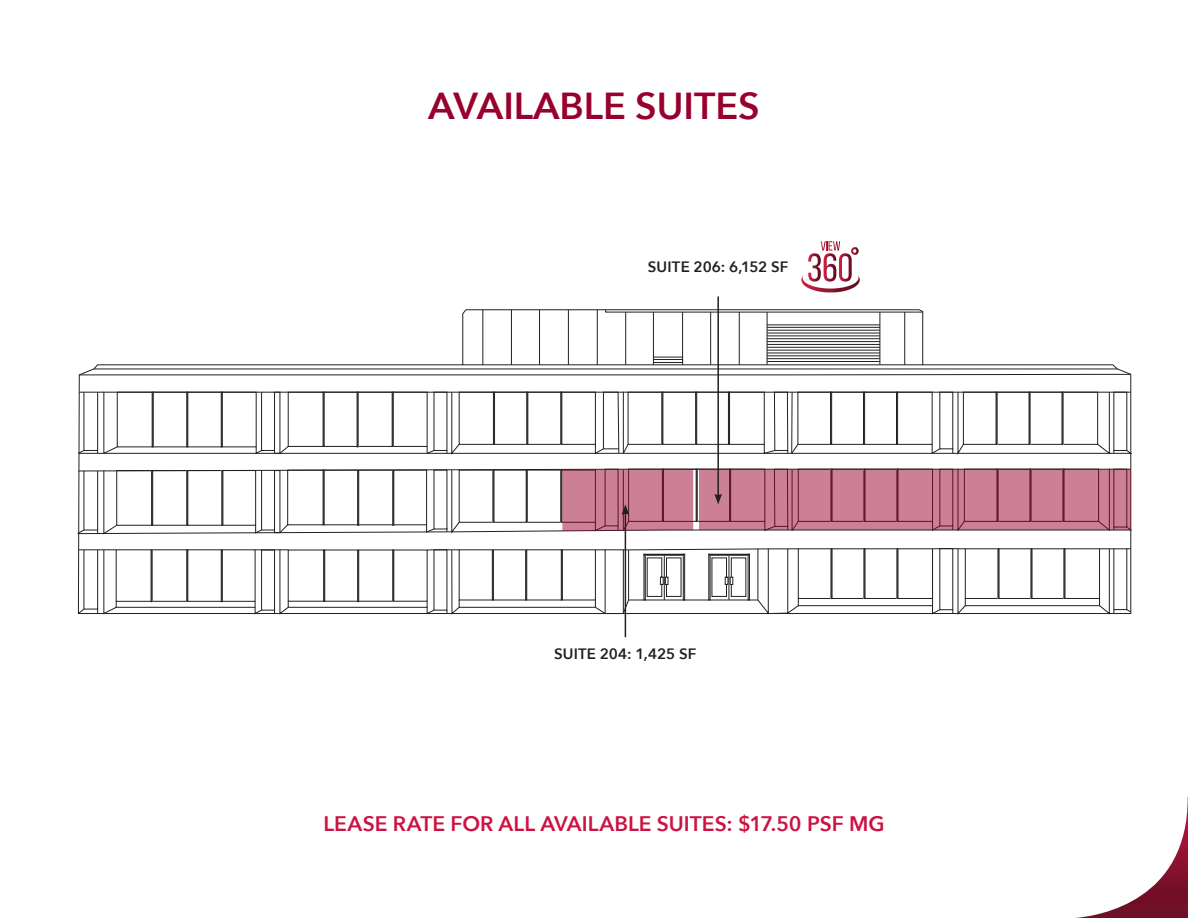
<style>
.page{position:relative;width:1188px;height:918px;background:#fff}
.page>*{position:absolute;margin:0;border:0;box-sizing:border-box;transform-origin:0 0}
.t1{font:600 37.5px "Avenir Next";color:#98012d}
.Body_Copy{font:600 21px "Avenir Next";color:#cd1141}
.Body_Copy-2{font:600 15px "Avenir Next";letter-spacing:.005em;color:#231f20}
</style>
<div class="page">
<svg style="left:78px;top:364px;width:1053px;height:250px"></svg>
<hr style="left:94px;top:369px;width:1023px;height:1px;background:#231f20">
<div style="left:151px;top:550px;width:1px;height:52px;border:1px solid #231f20"></div>
<div style="left:187px;top:550px;width:1px;height:51px;border:1px solid #231f20"></div>
<div style="left:221px;top:550px;width:2px;height:52px;border:1px solid #231f20"></div>
<div style="left:492px;top:550px;width:2px;height:50px;border:1px solid #231f20"></div>
<div style="left:525px;top:550px;width:2px;height:50px;border:1px solid #231f20"></div>
<div style="left:561px;top:550px;width:2px;height:50px;border:1px solid #231f20"></div>
<hr style="left:78px;top:550px;width:38px;height:1px;background:#231f20">
<hr style="left:255px;top:550px;width:33px;height:1px;background:#231f20">
<div style="left:831px;top:549px;width:1px;height:50px;border:1px solid #231f20"></div>
<div style="left:864px;top:549px;width:1px;height:50px;border:1px solid #231f20"></div>
<div style="left:897px;top:549px;width:1px;height:50px;border:1px solid #231f20"></div>
<div style="left:998px;top:549px;width:1px;height:50px;border:1px solid #231f20"></div>
<div style="left:1031px;top:549px;width:1px;height:50px;border:1px solid #231f20"></div>
<div style="left:1064px;top:549px;width:1px;height:50px;border:1px solid #231f20"></div>
<svg style="left:79px;top:374px;width:1052px;height:1px"></svg>
<div style="left:261px;top:550px;width:14px;height:60px;border:1px solid #231f20"></div>
<div style="left:116px;top:601px;width:139px;height:6px;border:1px solid #231f20"></div>
<div style="left:798px;top:598px;width:135px;height:8px;border:1px solid #231f20"></div>
<div style="left:965px;top:598px;width:135px;height:8px;border:1px solid #231f20"></div>
<svg style="left:78px;top:549px;width:20px;height:65px"></svg>
<svg style="left:104px;top:549px;width:13px;height:65px"></svg>
<svg style="left:1126px;top:609px;width:5px;height:3px"></svg>
<svg style="left:1099px;top:548px;width:16px;height:66px"></svg>
<svg style="left:255px;top:607px;width:7px;height:7px"></svg>
<svg style="left:274px;top:549px;width:186px;height:65px"></svg>
<svg style="left:78px;top:391px;width:1054px;height:64px"></svg>
<svg style="left:932px;top:548px;width:34px;height:66px"></svg>
<svg style="left:595px;top:607px;width:11px;height:7px"></svg>
<svg style="left:623px;top:548px;width:176px;height:66px"></svg>
<svg style="left:462px;top:309px;width:461px;height:56px"></svg>
<div style="left:653px;top:359px;width:30px;height:4px;border:1px solid #231f20"></div>
<hr style="left:483px;top:310px;width:1px;height:55px;background:#231f20">
<hr style="left:511px;top:310px;width:1px;height:55px;background:#231f20">
<hr style="left:539px;top:310px;width:1px;height:55px;background:#231f20">
<hr style="left:568px;top:310px;width:1px;height:55px;background:#231f20">
<hr style="left:597px;top:310px;width:1px;height:55px;background:#231f20">
<hr style="left:625px;top:312px;width:1px;height:53px;background:#231f20">
<hr style="left:653px;top:312px;width:1px;height:45px;background:#231f20">
<hr style="left:682px;top:312px;width:1px;height:45px;background:#231f20">
<hr style="left:710px;top:312px;width:1px;height:53px;background:#231f20">
<hr style="left:739px;top:312px;width:1px;height:53px;background:#231f20">
<hr style="left:767px;top:312px;width:1px;height:53px;background:#231f20">
<hr style="left:880px;top:312px;width:1px;height:53px;background:#231f20">
<hr style="left:904px;top:312px;width:1px;height:53px;background:#231f20">
<hr style="left:767px;top:325px;width:113px;height:1px;background:#231f20">
<hr style="left:767px;top:327px;width:113px;height:1px;background:#231f20">
<hr style="left:767px;top:330px;width:113px;height:1px;background:#231f20">
<hr style="left:767px;top:333px;width:113px;height:1px;background:#231f20">
<hr style="left:767px;top:336px;width:113px;height:1px;background:#231f20">
<hr style="left:767px;top:338px;width:113px;height:1px;background:#231f20">
<hr style="left:767px;top:341px;width:113px;height:1px;background:#231f20">
<hr style="left:767px;top:344px;width:113px;height:1px;background:#231f20">
<hr style="left:767px;top:347px;width:113px;height:1px;background:#231f20">
<hr style="left:767px;top:350px;width:113px;height:1px;background:#231f20">
<hr style="left:767px;top:353px;width:113px;height:1px;background:#231f20">
<hr style="left:767px;top:356px;width:113px;height:1px;background:#231f20">
<hr style="left:767px;top:358px;width:113px;height:1px;background:#231f20">
<hr style="left:767px;top:361px;width:113px;height:1px;background:#231f20">
<svg style="left:1076px;top:797px;width:112px;height:121px"></svg>
<hr style="left:717px;top:296px;width:2px;height:200px;background:#231f20">
<hr style="left:625px;top:513px;width:1px;height:124px;background:#231f20">
<svg style="left:77px;top:468px;width:1055px;height:66px"></svg>
<svg style="left:801px;top:241px;width:59px;height:51px"></svg>
<h2 class="t1" style="left:428px;top:73px;width:333px">AVAILABLE SUITES</h2>
<p class="Body_Copy-2" style="left:648px;top:254px;width:142px">SUITE 206: 6,152 SF</p>
<p class="Body_Copy-2" style="left:554px;top:641px;width:144px">SUITE 204: 1,425 SF</p>
<p class="Body_Copy" style="left:323px;top:806px;width:563px">LEASE RATE FOR ALL AVAILABLE SUITES: $17.50 PSF MG</p>
</div>
